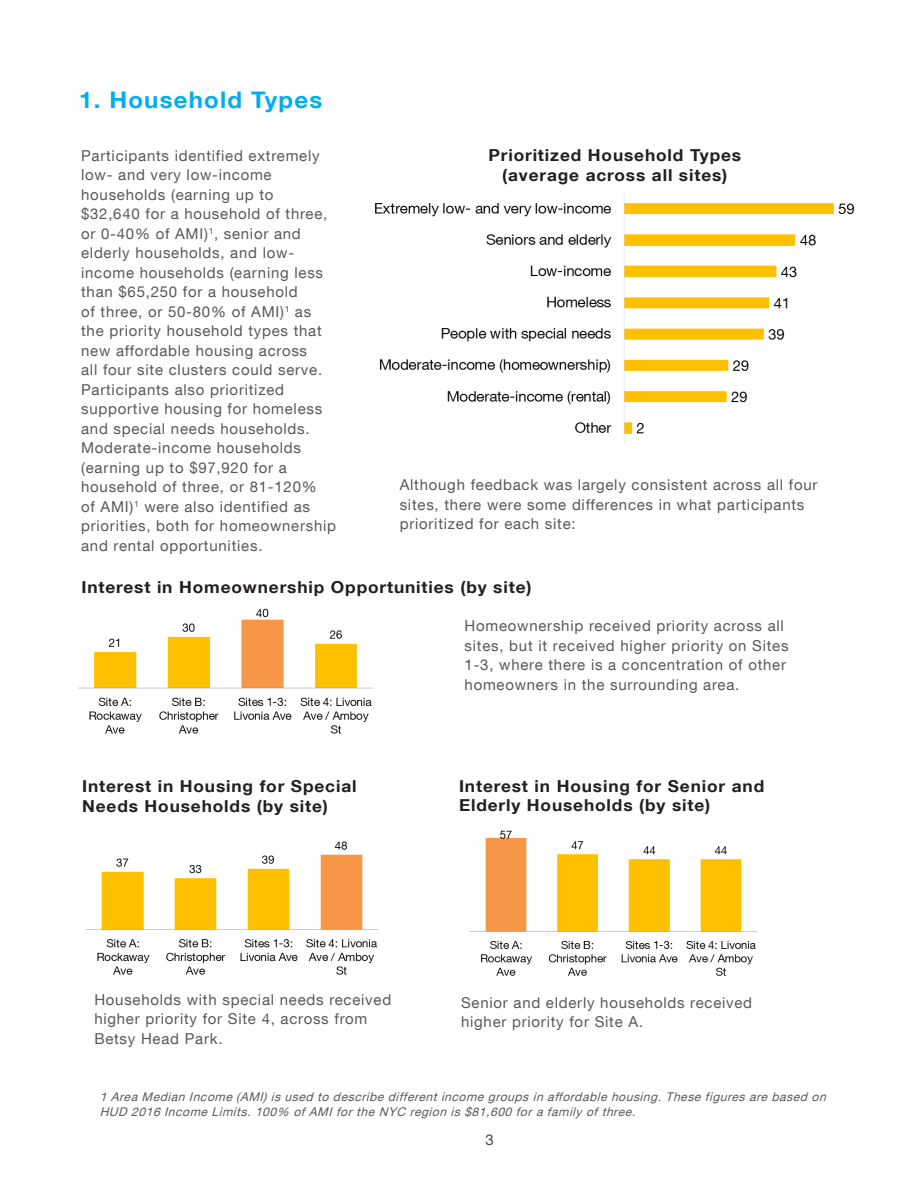
<style>
.page{position:relative;width:918px;height:1188px;background:#fff}
.page>*{position:absolute;margin:0;border:0;box-sizing:border-box;transform-origin:0 0}
.t1{font:700 22.95px "Helvetica Neue LT Com";letter-spacing:.05em;color:#00aeef;scale:1.05 1}
.t2{font:700 16.5px/19.5px "Helvetica Neue LT Com";letter-spacing:.05em;color:#231f20;scale:1.05 1}
.t3{font:15px/19.5px "Helvetica Neue LT Com";letter-spacing:.05em;color:#57585a}
.t4{font:15px "Helvetica Neue LT Com";color:#4a4a4a}
.t5{font:italic 12px/15px "Helvetica Neue LT Com";color:#57585a}
</style>
<div class="page">
<img style="left:78px;top:608px;width:295px;height:126px">
<img style="left:86px;top:841px;width:292px;height:134px">
<img style="left:470px;top:830px;width:287px;height:146px">
<img style="left:375px;top:193px;width:480px;height:251px">
<p class="t1" style="left:79px;top:85px;width:233px">1. Household Types</p>
<p class="t2" style="left:488px;top:145px;width:242px;text-align:center">Prioritized Household Types (average across all sites)</p>
<p class="t3" style="left:81px;top:145px;width:257px">Participants identified extremely low- and very low-income households (earning up to<br>$32,640 for a household of three, or 0-40% of AMI)<sup>1</sup>, senior and elderly households, and low&shy;income households (earning less than $65,250 for a household<br>of three, or 50-80% of AMI)<sup>1</sup> as the priority household types that new affordable housing across<br>all four site clusters could serve.<br>Participants also prioritized supportive housing for homeless and special needs households.<br>Moderate-income households (earning up to $97,920 for a household of three, or 81-120%<br>of AMI)<sup>1</sup> were also identified as priorities, both for homeownership and rental opportunities.</p>
<p class="t2" style="left:81px;top:577px;width:430px">Interest in Homeownership Opportunities (by site)</p>
<p class="t3" style="left:400px;top:475px;width:419px">Although feedback was largely consistent across all four sites, there were some differences in what participants prioritized for each site:</p>
<p class="t2" style="left:82px;top:776px;width:263px">Interest in Housing for Special<br>Needs Households (by site)</p>
<p class="t3" style="left:465px;top:616px;width:325px">Homeownership received priority across all sites, but it received higher priority on Sites 1-3, where there is a concentration of other homeowners in the surrounding area.</p>
<p class="t2" style="left:459px;top:776px;width:292px">Interest in Housing for Senior and<br>Elderly Households (by site)</p>
<p class="t3" style="left:94px;top:989px;width:298px">Households with special needs received higher priority for Site 4, across from<br>Betsy Head Park.</p>
<p class="t3" style="left:461px;top:992px;width:293px">Senior and elderly households received higher priority for Site A.</p>
<p class="t5" style="left:100px;top:1089px;width:731px">1 Area Median Income (AMI) is used to describe differentincome groups in affordable housing.These figures are based on<br>HUD 2016 Income Limits.100% ofAMIforthe NYC region is $81,600 fora family ofthree.</p>
<p class="t4" style="left:485px;top:1130px;width:10px">3</p>
</div>
